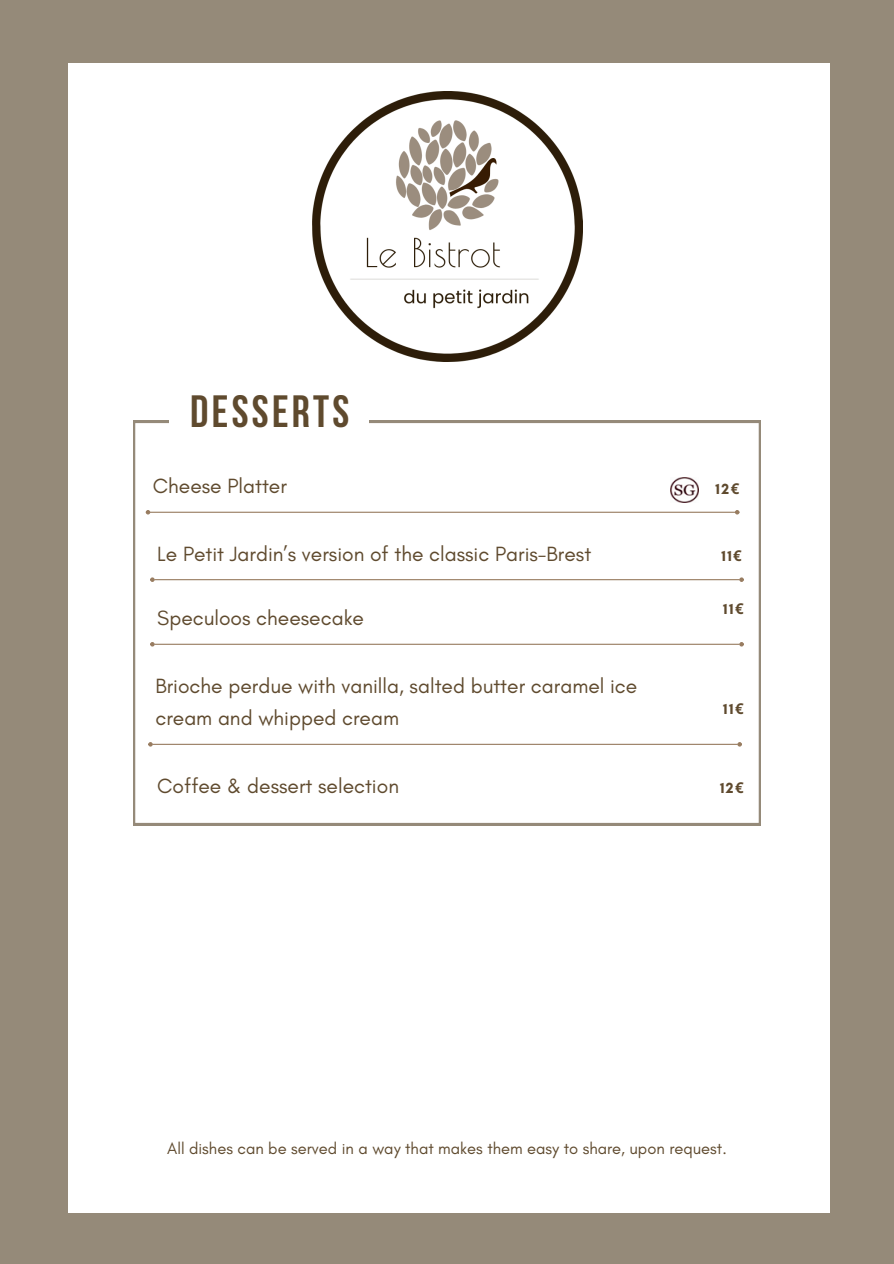
<style>
.page{position:relative;width:894px;height:1264px;background:#fff}
.page>*{position:absolute;margin:0;border:0;box-sizing:border-box;transform-origin:0 0}
.t1{font:700 45px "Bebas Neue";letter-spacing:.075em;color:#5f4a2e}
.t2{font:21px/32.7px "Glacial Indifference";color:#5f4a2e}
.t3{font:16.5px "Glacial Indifference";color:#5f4a2e}
.t4{font:700 15px "Glacial Indifference";letter-spacing:.1em;color:#5f4a2e}
.s1{font-family:"Noto Sans"}
</style>
<div class="page">
<div style="left:0;top:0;width:893px;height:1263px;background:#958a79"></div>
<div style="left:68px;top:63px;width:761px;height:1149px;background:#fff"></div>
<img style="left:312px;top:91px;width:270px;height:270px">
<svg style="left:133px;top:421px;width:627px;height:404px"></svg>
<div style="left:169px;top:389px;width:200px;height:63px;background:#fff"></div>
<hr style="left:155px;top:579px;width:584px;height:1px;background:#987c60">
<svg style="left:150px;top:577px;width:5px;height:5px"></svg>
<svg style="left:739px;top:577px;width:4px;height:5px"></svg>
<hr style="left:155px;top:643px;width:584px;height:2px;background:#987c60">
<svg style="left:150px;top:642px;width:5px;height:4px"></svg>
<svg style="left:739px;top:642px;width:4px;height:4px"></svg>
<hr style="left:153px;top:743px;width:584px;height:2px;background:#987c60">
<svg style="left:148px;top:742px;width:5px;height:4px"></svg>
<svg style="left:737px;top:742px;width:4px;height:4px"></svg>
<img style="left:670px;top:477px;width:28px;height:25px">
<h1 class="t1" style="left:190px;top:386px;width:161px">DESSERTS</h1>
<p class="t2" style="left:153px;top:470px;width:135px">Cheese Platter</p>
<p class="t4" style="left:715px;top:479px;width:25px">12<span class="s1">€</span></p>
<p class="t2" style="left:157px;top:537px;width:435px">Le Petit Jardin’s version of the classic Paris-Brest</p>
<p class="t2" style="left:157px;top:602px;width:208px">Speculoos cheesecake</p>
<p class="t2" style="left:155px;top:669px;width:483px">Brioche perdue with vanilla, salted butter caramel ice cream and whipped cream</p>
<p class="t2" style="left:157px;top:769px;width:243px">Coffee &amp; dessert selection</p>
<p class="t4" style="left:721px;top:546px;width:22px">11<span class="s1">€</span></p>
<p class="t4" style="left:723px;top:599px;width:22px">11<span class="s1">€</span></p>
<p class="t4" style="left:723px;top:699px;width:22px">11<span class="s1">€</span></p>
<p class="t4" style="left:719px;top:778px;width:25px">12<span class="s1">€</span></p>
<p class="t3" style="left:167px;top:1139px;width:561px">All dishes can be served in a way that makes them easy to share, upon request.</p>
</div>
